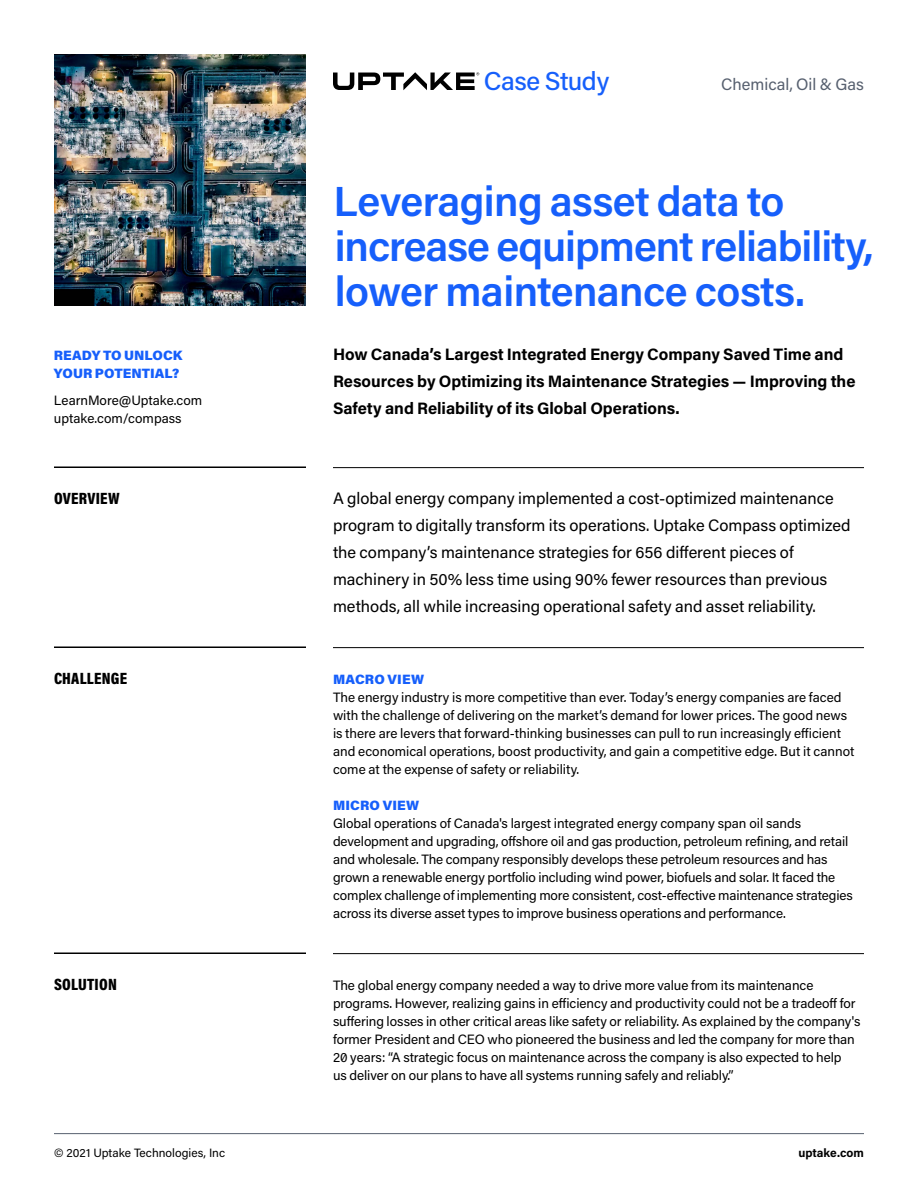
<style>
.page{position:relative;width:918px;height:1188px;background:#fff}
.page>*{position:absolute;margin:0;border:0;box-sizing:border-box;transform-origin:0 0}
.t1{font:600 42px/45px "Acumin Pro";letter-spacing:-.02em;color:#165ffb}
.t2{font:500 25.8px "Acumin Pro";letter-spacing:-.02em;color:#165ffb}
.t3{font:16.5px/27px "Acumin Pro";color:#000}
.t4{font:700 16.5px/27px "Acumin Pro";color:#000}
.t5{font:900 16.5px "Acumin Pro Cond";letter-spacing:.015em;color:#000}
.t6{font:16.5px "Acumin Pro";color:#57606f}
.t7{font:13.5px/18px "Acumin Pro";letter-spacing:-.005em;color:#000}
.t8{font:900 13.5px/18px "Acumin Pro";letter-spacing:.005em;color:#165ffb}
.t9{font:12px "Acumin Pro";color:#000}
.t10{font:700 12px "Acumin Pro";color:#000}
</style>
<div class="page">
<hr style="left:54px;top:1133px;width:810px;height:1px;background:#57606f">
<hr style="left:54px;top:466px;width:252px;height:2px;background:#000">
<hr style="left:54px;top:646px;width:252px;height:2px;background:#000">
<hr style="left:54px;top:952px;width:252px;height:2px;background:#000">
<hr style="left:333px;top:467px;width:531px;height:1px;background:#000">
<hr style="left:333px;top:647px;width:531px;height:1px;background:#000">
<hr style="left:333px;top:953px;width:531px;height:1px;background:#000">
<img style="left:54px;top:54px;width:252px;height:252px">
<svg style="left:333px;top:72px;width:146px;height:18px"></svg>
<h2 class="t2" style="left:484px;top:63px;width:127px">Case Study</h2>
<p class="t6" style="left:721px;top:73px;width:144px">Chemical, Oil &amp; Gas</p>
<h1 class="t1" style="left:334px;top:177px;width:541px">Leveraging asset data to increase equipment reliability, lower maintenance costs.</h1>
<p class="t8" style="left:54px;top:346px;width:130px">READY TO UNLOCK<br>YOUR POTENTIAL?</p>
<p class="t7" style="left:54px;top:391px;width:150px">LearnMore@Uptake.com uptake.com/compass</p>
<p class="t4" style="left:333px;top:340px;width:524px">How Canada’s Largest Integrated Energy Company Saved Time and<br>Resources by Optimizing its Maintenance Strategies — Improving the<br>Safety and Reliability of its Global Operations.</p>
<p class="t5" style="left:54px;top:488px;width:67px">OVERVIEW</p>
<p class="t3" style="left:333px;top:484px;width:519px">A global energy company implemented a cost-optimized maintenance program to digitally transform its operations. Uptake Compass optimized the company’s maintenance strategies for 656 different pieces of machinery in 50% less time using 90% fewer resources than previous methods, all while increasing operational safety and asset reliability.</p>
<p class="t5" style="left:54px;top:668px;width:75px">CHALLENGE</p>
<p class="t8" style="left:333px;top:670px;width:93px">MACRO VIEW</p>
<p class="t7" style="left:333px;top:688px;width:523px">The energy industry is more competitive than ever. Today’s energy companies are faced with the challenge of delivering on the market’s demand for lower prices. The good news is there are levers that forward-thinking businesses can pull to run increasingly efficient and economical operations, boost productivity, and gain a competitive edge. But it cannot come at the expense of safety or reliability.</p>
<p class="t8" style="left:333px;top:796px;width:88px">MICRO VIEW</p>
<p class="t7" style="left:333px;top:814px;width:521px">Global operations of Canada's largest integrated energy company span oil sands development and upgrading, offshore oil and gas production, petroleum refining, and retail and wholesale. The company responsibly develops these petroleum resources and has grown a renewable energy portfolio including wind power, biofuels and solar. It faced the complex challenge of implementing more consistent, cost-effective maintenance strategies across its diverse asset types to improve business operations and performance.</p>
<p class="t5" style="left:54px;top:974px;width:64px">SOLUTION</p>
<p class="t7" style="left:333px;top:976px;width:529px">The global energy company needed a way to drive more value from its maintenance programs. However, realizing gains in efficiency and productivity could not be a tradeoff for suffering losses in other critical areas like safety or reliability. As explained by the company's former President and CEO who pioneered the business and led the company for more than 20 years: “A strategic focus on maintenance across the company is also expected to help<br>us deliver on our plans to have all systems running safely and reliably.”</p>
<p class="t9" style="left:54px;top:1144px;width:173px">© 2021 Uptake Technologies, Inc</p>
<p class="t10" style="left:798px;top:1144px;width:67px">uptake.com</p>
</div>
